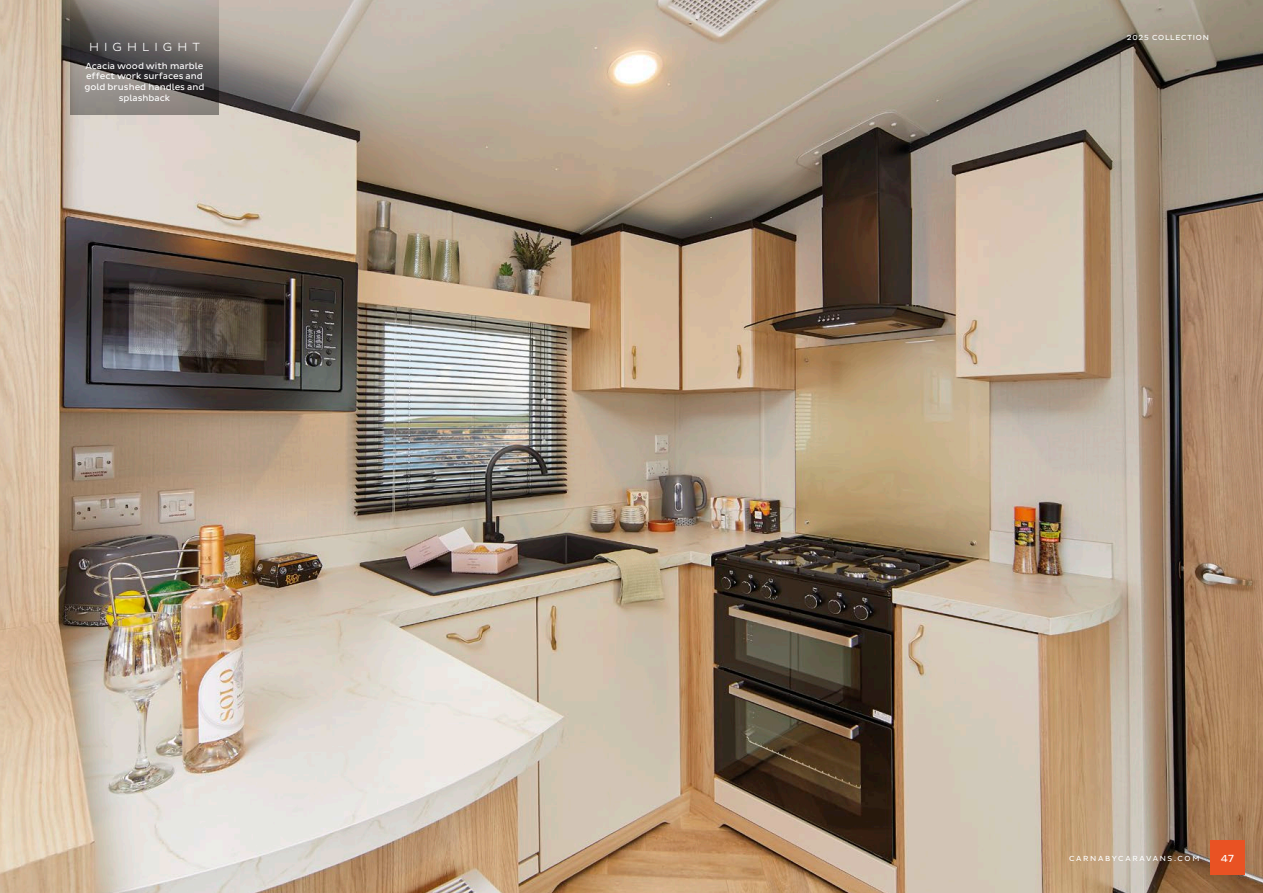
<style>
.page{position:relative;width:1263px;height:893px;background:#fff}
.page>*{position:absolute;margin:0;border:0;box-sizing:border-box;transform-origin:0 0}
.t1{font:300 12px "Pluto Sans";letter-spacing:.425em;color:#fff}
.t2{font:10.5px "Pluto Sans";color:#fff}
.t3{font:9px/10.8px "Pluto Sans";color:#fff;text-align:center}
.t4{font:7.5px "Pluto Sans";letter-spacing:.22em;color:#fff}
.t5{font:7.5px "Pluto Sans";letter-spacing:.1em;color:#fff}
</style>
<div class="page">
<img style="left:0;top:0;width:1263px;height:893px">
<svg style="left:70px;top:0;width:149px;height:115px;background:#75706d"></svg>
<div style="left:1210px;top:840px;width:35px;height:35px;background:#e95223"></div>
<p class="t1" style="left:89px;top:40px;width:112px">HIGHLIGHT</p>
<p class="t3" style="left:84px;top:60px;width:121px">Acacia wood with marble effect work surfaces and gold brushed handles and splashback</p>
<p class="t5" style="left:1127px;top:33px;width:84px">2025 COLLECTION</p>
<p class="t4" style="left:1069px;top:854px;width:132px">CARNABYCARAVANS.COM</p>
<p class="t2" style="left:1221px;top:852px;width:15px">47</p>
</div>
